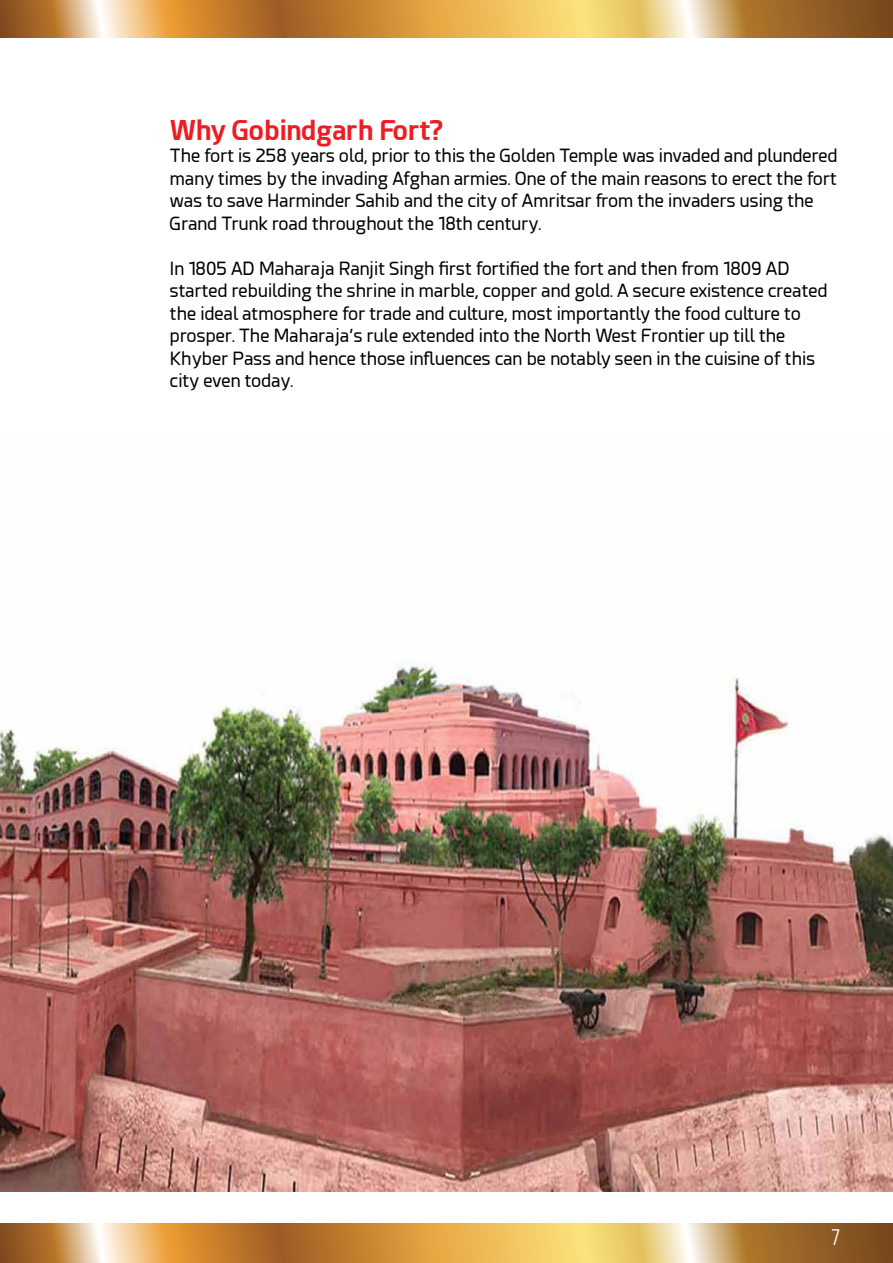
<style>
.page{position:relative;width:893px;height:1263px;background:#fff}
.page>*{position:absolute;margin:0;border:0;box-sizing:border-box;transform-origin:0 0}
.t1{font:700 27px "Esphimere";color:#ed1d24}
.t2{font:22.5px "Akrobat";color:#fff}
.t3{font:18px/22.5px "Esphimere";color:#000}
</style>
<div class="page">
<svg style="left:0;top:0;width:893px;height:38px"></svg>
<svg style="left:0;top:1224px;width:893px;height:39px"></svg>
<img style="left:0;top:663px;width:893px;height:528px">
<h1 class="t1" style="left:170px;top:113px;width:275px">Why Gobindgarh Fort?</h1>
<p class="t3" style="left:170px;top:145px;width:669px">The fort is 258 years old, prior to this the Golden Temple was invaded and plundered many times by the invading Afghan armies. One of the main reasons to erect the fort was to save Harminder Sahib and the city of Amritsar from the invaders using the Grand Trunk road throughout the 18th century.</p>
<p class="t3" style="left:170px;top:257px;width:659px">In 1805 AD Maharaja Ranjit Singh first fortified the fort and then from 1809 AD started rebuilding the shrine in marble, copper and gold. A secure existence created the ideal atmosphere for trade and culture, most importantly the food culture to prosper. The Maharaja’s rule extended into the North West Frontier up till the Khyber Pass and hence those influences can be notably seen in the cuisine of this city even today.</p>
<p class="t2" style="left:832px;top:1224px;width:9px">7</p>
</div>
